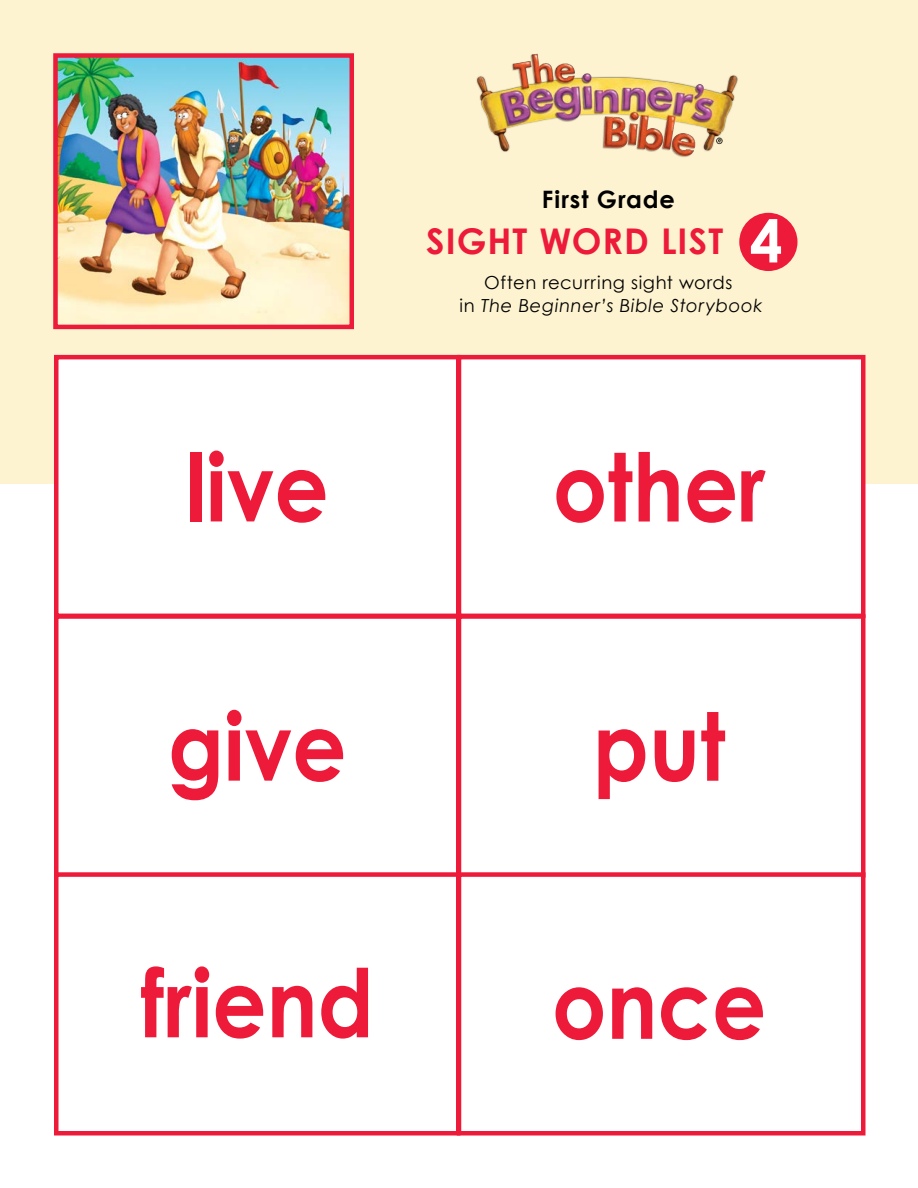
<style>
.page{position:relative;width:918px;height:1188px;background:#fff}
.page>*{position:absolute;margin:0;border:0;box-sizing:border-box;transform-origin:0 0}
.t1{font:700 94.5px "Century Gothic";color:#ed1a39;scale:.9 1}
.t2{font:700 35.4px "Century Gothic";letter-spacing:.025em;color:#ed1a39}
.t3{font:700 24px "Century Gothic";letter-spacing:.035em;color:#000}
.t4{font:italic 18px/22.5px "Century Gothic";letter-spacing:.035em;color:#000;text-align:center}
.s1{font-size:58.95px;color:#fff}
.s2{font-style:normal}
</style>
<div class="page">
<div style="left:0;top:0;width:918px;height:484px;background:#fef3d0"></div>
<div style="left:54px;top:355px;width:406px;height:263px;background:#fff;border:4px solid #ed1a39"></div>
<div style="left:457px;top:355px;width:409px;height:263px;background:#fff;border:4px solid #ed1a39"></div>
<div style="left:54px;top:614px;width:406px;height:263px;background:#fff;border:4px solid #ed1a39"></div>
<div style="left:457px;top:614px;width:409px;height:263px;background:#fff;border:4px solid #ed1a39"></div>
<div style="left:54px;top:872px;width:406px;height:264px;background:#fff;border:4px solid #ed1a39"></div>
<div style="left:457px;top:872px;width:409px;height:264px;background:#fff;border:4px solid #ed1a39"></div>
<img style="left:58px;top:58px;width:291px;height:266px">
<div style="left:53px;top:53px;width:301px;height:276px;border:4px solid #ed1a39"></div>
<img style="left:476px;top:53px;width:262px;height:104px">
<div style="left:739px;top:213px;width:59px;height:58px;background:#ed1a39;border-radius:50%"></div>
<h3 class="t3" style="left:542px;top:184px;width:134px">First Grade</h3>
<h2 class="t2" style="left:426px;top:219px;width:358px">SIGHT WORD LIST <span class="s1">4</span></h2>
<p class="t4" style="left:460px;top:271px;width:304px"><span class="s2">Often recurring sight words<br>in</span> The Beginner’s Bible Storybook</p>
<h1 class="t1" style="left:186px;top:428px;width:160px">live</h1>
<h1 class="t1" style="left:553px;top:428px;width:238px">other</h1>
<h1 class="t1" style="left:168px;top:687px;width:200px">give</h1>
<h1 class="t1" style="left:141px;top:944px;width:260px">friend</h1>
<h1 class="t1" style="left:593px;top:687px;width:149px">put</h1>
<h1 class="t1" style="left:552px;top:945px;width:240px">once</h1>
</div>
